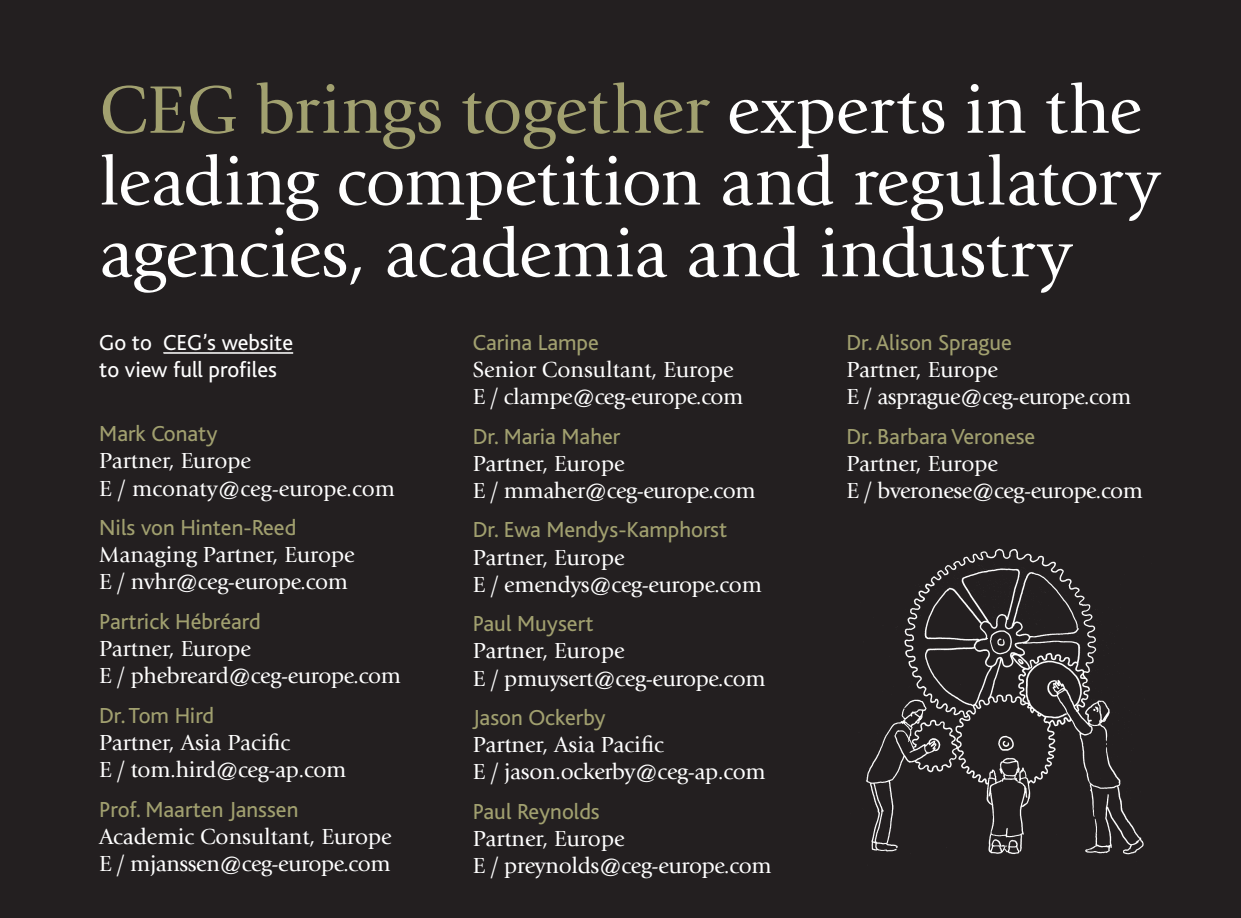
<style>
.page{position:relative;width:1241px;height:918px;background:#fff}
.page>*{position:absolute;margin:0;border:0;box-sizing:border-box;transform-origin:0 0}
.t1{font:70px/71.8px "Giovanni";letter-spacing:-.005em;color:#fff}
.t2{font:22.75px/27.1px "Giovanni";letter-spacing:-.015em;color:#fff}
.t3{font:22.75px "Bliss";color:#a1a06f}
.t4{font:22.75px/27.1px "Bliss";color:#fff}
.s1{color:#a1a06f}
.s2{font-family:"Bliss";color:#a1a06f}
</style>
<div class="page">
<div style="left:0;top:0;width:1240px;height:918px;background:#231f20"></div>
<img style="left:866px;top:548px;width:278px;height:307px">
<hr style="left:164px;top:353px;width:129px;height:1px;background:#fff">
<hr style="left:163px;top:352px;width:130px;height:1px;background:#fff">
<p class="t1" style="left:99px;top:75px;width:1061px"><span class="s1">CEG brings together</span> experts in the leading competition and regulatory agencies, academia and industry</p>
<p class="t4" style="left:99px;top:329px;width:195px">Go to CEG’s website to view full profiles</p>
<p class="t3" style="left:99px;top:422px;width:120px">Mark Conaty</p>
<p class="t2" style="left:99px;top:448px;width:153px">Partner, Europe</p>
<p class="t2" style="left:99px;top:475px;width:297px">E / mconaty@ceg-europe.com</p>
<p class="t3" style="left:99px;top:516px;width:198px">Nils von Hinten-Reed</p>
<p class="t2" style="left:99px;top:541px;width:257px">Managing Partner, Europe</p>
<p class="t2" style="left:99px;top:568px;width:250px">E / nvhr@ceg-europe.com</p>
<p class="t3" style="left:99px;top:609px;width:163px">Partrick Hébréard</p>
<p class="t2" style="left:99px;top:635px;width:153px">Partner, Europe</p>
<p class="t2" style="left:99px;top:662px;width:303px">E / phebreard@ceg-europe.com</p>
<p class="t3" style="left:99px;top:703px;width:116px">Dr. Tom Hird</p>
<p class="t2" style="left:99px;top:729px;width:192px">Partner, Asia Pacific</p>
<p class="t2" style="left:99px;top:756px;width:248px">E / tom.hird@ceg-ap.com</p>
<p class="t3" style="left:99px;top:797px;width:201px">Prof. Maarten Janssen</p>
<p class="t2" style="left:99px;top:823px;width:294px">Academic Consultant, Europe</p>
<p class="t2" style="left:99px;top:850px;width:293px">E / mjanssen@ceg-europe.com</p>
<p class="t2" style="left:472px;top:329px;width:262px"><span class="s2">Carina Lampe<br></span>Senior Consultant, Europe</p>
<p class="t2" style="left:472px;top:383px;width:272px">E / clampe@ceg-europe.com</p>
<p class="t3" style="left:472px;top:424px;width:149px">Dr. Maria Maher</p>
<p class="t2" style="left:472px;top:450px;width:153px">Partner, Europe</p>
<p class="t2" style="left:472px;top:477px;width:284px">E / mmaher@ceg-europe.com</p>
<p class="t3" style="left:472px;top:518px;width:256px">Dr. Ewa Mendys-Kamphorst</p>
<p class="t2" style="left:472px;top:544px;width:153px">Partner, Europe</p>
<p class="t2" style="left:472px;top:571px;width:290px">E / emendys@ceg-europe.com</p>
<p class="t3" style="left:472px;top:612px;width:122px">Paul Muysert</p>
<p class="t2" style="left:472px;top:637px;width:153px">Partner, Europe</p>
<p class="t2" style="left:472px;top:665px;width:294px">E / pmuysert@ceg-europe.com</p>
<p class="t3" style="left:472px;top:705px;width:134px">Jason Ockerby</p>
<p class="t2" style="left:472px;top:731px;width:192px">Partner, Asia Pacific</p>
<p class="t2" style="left:472px;top:758px;width:294px">E / jason.ockerby@ceg-ap.com</p>
<p class="t3" style="left:472px;top:799px;width:128px">Paul Reynolds</p>
<p class="t2" style="left:472px;top:825px;width:153px">Partner, Europe</p>
<p class="t2" style="left:472px;top:852px;width:300px">E / preynolds@ceg-europe.com</p>
<p class="t3" style="left:846px;top:330px;width:167px">Dr. Alison Sprague</p>
<p class="t2" style="left:846px;top:356px;width:153px">Partner, Europe</p>
<p class="t2" style="left:846px;top:383px;width:286px">E / asprague@ceg-europe.com</p>
<p class="t3" style="left:846px;top:424px;width:190px">Dr. Barbara Veronese</p>
<p class="t2" style="left:846px;top:450px;width:153px">Partner, Europe</p>
<p class="t2" style="left:846px;top:477px;width:298px">E / bveronese@ceg-europe.com</p>
</div>
